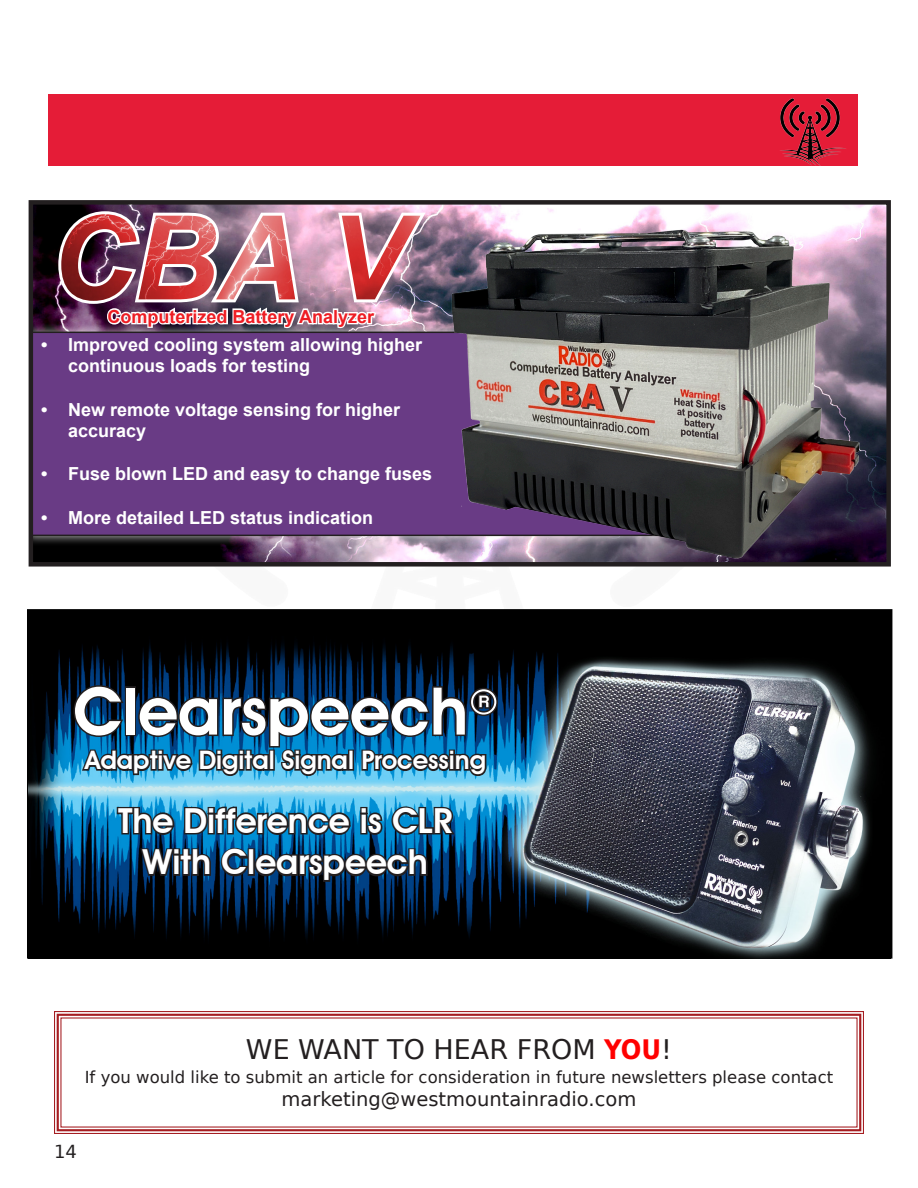
<style>
.page{position:relative;width:918px;height:1188px;background:#fff}
.page>*{position:absolute;margin:0;border:0;box-sizing:border-box;transform-origin:0 0}
.t1{font:600 66px "Avant Garde IT Cby BT";color:#fff}
.t2{font:600 34.5px "Avant Garde IT Cby BT";color:#fff}
.t3{font:27px "DejaVu Sans";color:#231f20}
.t4{font:600 25.5px "Avant Garde IT Cby BT";color:#fff}
.t5{font:19.5px "DejaVu Sans";color:#231f20}
.t6{font:700 18px/21.6px "Arial";color:#fff}
.t7{font:700 18px "Arial";color:#ee1d23}
.t8{font:18px "DejaVu Sans";color:#231f20}
.t9{font:16.5px "DejaVu Sans";color:#231f20}
.s1{font-family:"Coolvetica Rg";font-weight:400}
.s2{font-family:"DejaVu Sans Condensed";font-weight:700;color:#f00}
</style>
<div class="page">
<img style="left:34px;top:205px;width:852px;height:357px">
<div style="left:20px;top:322px;width:649px;height:224px;background:#fff;opacity:.75"></div>
<div style="left:30px;top:332px;width:629px;height:203px;background:#693b85"></div>
<div style="left:29px;top:200px;width:862px;height:367px;border:4px solid #231f20"></div>
<img style="left:446px;top:224px;width:416px;height:339px">
<img style="left:58px;top:211px;width:368px;height:119px">
<div style="left:48px;top:94px;width:810px;height:72px;background:#e51c37"></div>
<img style="left:780px;top:98px;width:66px;height:68px">
<img style="left:28px;top:610px;width:863px;height:348px">
<svg style="left:54px;top:1011px;width:810px;height:123px"></svg>
<div style="left:57px;top:1014px;width:804px;height:117px;border:2px solid #a51d21"></div>
<svg style="left:72px;top:684px;width:428px;height:94px;background:#12496d"></svg>
<svg style="left:115px;top:805px;width:61px;height:32px;background:#185779"></svg>
<svg style="left:183px;top:805px;width:170px;height:32px;background:#1e5a7a"></svg>
<div style="left:360px;top:807px;width:7px;height:7px;border:3px solid #231f20"></div>
<div style="left:360px;top:813px;width:7px;height:21px;border:3px solid #231f20"></div>
<svg style="left:366px;top:805px;width:92px;height:32px;background:#195d81"></svg>
<svg style="left:138px;top:847px;width:74px;height:31px;background:#12283d"></svg>
<svg style="left:219px;top:846px;width:210px;height:37px;background:#0e3352"></svg>
<p class="t7" style="left:108px;top:304px;width:268px">Computerized Battery Analyzer</p>
<p class="t6" style="left:68px;top:334px;width:356px;text-indent:-27px">• Improved cooling system allowing higher continuous loads for testing</p>
<p class="t6" style="left:68px;top:399px;width:334px;text-indent:-27px">• New remote voltage sensing for higher accuracy</p>
<p class="t6" style="left:41px;top:463px;width:393px">• Fuse blown LED and easy to change fuses</p>
<p class="t6" style="left:41px;top:507px;width:334px">• More detailed LED status indication</p>
<p class="t1" style="left:73px;top:671px;width:427px">Clearspeech<span class="s1">®</span></p>
<p class="t4" style="left:85px;top:745px;width:403px">Adaptive Digital Signal Processing</p>
<p class="t2" style="left:118px;top:800px;width:336px">The Difference is CLR</p>
<p class="t2" style="left:143px;top:841px;width:287px">With Clearspeech</p>
<p class="t3" style="left:246px;top:1028px;width:428px">WE WANT TO HEAR FROM <span class="s2">YOU</span>!</p>
<p class="t9" style="left:85px;top:1064px;width:750px">If you would like to submit an article for consideration in future newsletters please contact</p>
<p class="t5" style="left:282px;top:1083px;width:356px">marketing@westmountainradio.com</p>
<p class="t8" style="left:54px;top:1137px;width:24px">14</p>
</div>
